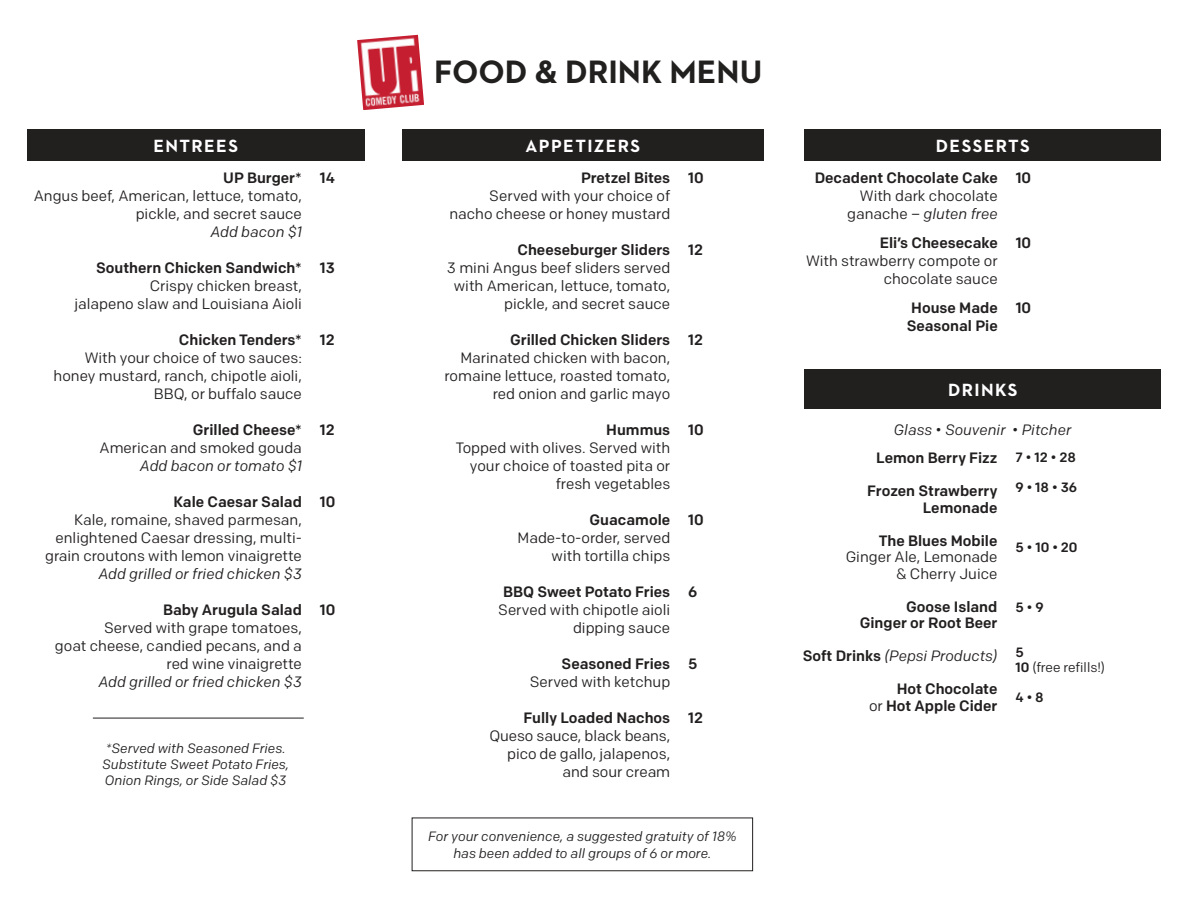
<style>
.page{position:relative;width:1188px;height:918px;background:#fff}
.page>*{position:absolute;margin:0;border:0;box-sizing:border-box;transform-origin:0 0}
.t1{font:700 33px "Neutraface 2 Text";color:#221f1f}
.t2{font:700 18px "Neutraface 2 Text";letter-spacing:.075em;color:#fff}
.t3{font:15px/18px "Colfax";color:#221f1f;text-align:right}
.t4{font:500 15px/16.5px "Colfax";color:#221f1f;text-align:right}
.t5{font:italic 15px "Colfax";color:#221f1f}
.t6{font:italic 13.5px/16.2px "Colfax";color:#221f1f}
.t7{font:500 13.5px "Colfax";color:#221f1f}
.t8{font:13.5px/15px "Colfax";color:#221f1f}
.s1{font-style:italic}
.s2{font-weight:500;font-style:normal}
.s3{font-weight:400}
.s4{font-weight:500}
</style>
<div class="page">
<img style="left:357px;top:35px;width:67px;height:75px">
<div style="left:402px;top:130px;width:362px;height:31px;background:#221f1f"></div>
<div style="left:805px;top:369px;width:356px;height:39px;background:#221f1f"></div>
<div style="left:27px;top:130px;width:338px;height:31px;background:#221f1f"></div>
<div style="left:805px;top:130px;width:356px;height:31px;background:#221f1f"></div>
<hr style="left:93px;top:718px;width:211px;height:1px;background:#221f1f">
<div style="left:412px;top:818px;width:341px;height:53px;border:1px solid #221f1f"></div>
<h1 class="t1" style="left:434px;top:52px;width:330px">FOOD &amp; DRINK MENU</h1>
<p class="t2" style="left:153px;top:136px;width:86px">ENTREES</p>
<p class="t2" style="left:936px;top:136px;width:95px">DESSERTS</p>
<p class="t4" style="left:815px;top:170px;width:185px">Decadent Chocolate Cake</p>
<p class="t3" style="left:847px;top:187px;width:152px">With dark chocolate ganache – <span class="s1">gluten free</span></p>
<p class="t4" style="left:880px;top:235px;width:119px">Eli’s Cheesecake</p>
<p class="t3" style="left:806px;top:252px;width:193px">With strawberry compote or chocolate sauce</p>
<p class="t4" style="left:907px;top:299px;width:93px;line-height:18px;text-align:center">House Made<br>Seasonal Pie</p>
<p class="t2" style="left:526px;top:136px;width:116px">APPETIZERS</p>
<p class="t4" style="left:581px;top:170px;width:91px">Pretzel Bites</p>
<p class="t3" style="left:449px;top:187px;width:222px">Served with your choice of nacho cheese or honey mustard</p>
<p class="t4" style="left:517px;top:242px;width:154px">Cheeseburger Sliders</p>
<p class="t3" style="left:447px;top:259px;width:225px">3 mini Angus beef sliders served with American, lettuce, tomato, pickle, and secret sauce</p>
<p class="t4" style="left:510px;top:332px;width:162px">Grilled Chicken Sliders</p>
<p class="t3" style="left:444px;top:349px;width:227px">Marinated chicken with bacon, romaine lettuce, roasted tomato, red onion and garlic mayo</p>
<p class="t4" style="left:606px;top:422px;width:66px">Hummus</p>
<p class="t3" style="left:456px;top:439px;width:216px">Topped with olives. Served with your choice of toasted pita or fresh vegetables</p>
<p class="t4" style="left:590px;top:512px;width:82px">Guacamole</p>
<p class="t3" style="left:518px;top:529px;width:154px">Made-to-order, served with tortilla chips</p>
<p class="t4" style="left:503px;top:584px;width:169px">BBQ Sweet Potato Fries</p>
<p class="t3" style="left:498px;top:601px;width:174px">Served with chipotle aioli dipping sauce</p>
<p class="t4" style="left:562px;top:656px;width:110px">Seasoned Fries</p>
<p class="t3" style="left:530px;top:673px;width:142px">Served with ketchup</p>
<p class="t4" style="left:523px;top:710px;width:148px">Fully Loaded Nachos</p>
<p class="t3" style="left:490px;top:727px;width:182px">Queso sauce, black beans, pico de gallo, jalapenos, and sour cream</p>
<p class="t4" style="left:688px;top:170px;width:17px">10</p>
<p class="t4" style="left:1016px;top:170px;width:17px">10</p>
<p class="t4" style="left:223px;top:170px;width:80px">UP Burger*</p>
<p class="t3" style="left:34px;top:187px;width:270px">Angus beef, American, lettuce, tomato, pickle, and secret sauce</p>
<p class="t5" style="left:210px;top:225px;width:93px">Add bacon $1</p>
<p class="t4" style="left:96px;top:260px;width:207px">Southern Chicken Sandwich*</p>
<p class="t3" style="left:75px;top:277px;width:229px">Crispy chicken breast,<br>jalapeno slaw and Louisiana Aioli</p>
<p class="t4" style="left:179px;top:332px;width:125px">Chicken Tenders*</p>
<p class="t3" style="left:54px;top:349px;width:250px">With your choice of two sauces: honey mustard, ranch, chipotle aioli,<br>BBQ, or buffalo sauce</p>
<p class="t4" style="left:193px;top:422px;width:111px">Grilled Cheese*</p>
<p class="t3" style="left:99px;top:439px;width:204px">American and smoked gouda</p>
<p class="t5" style="left:140px;top:459px;width:164px">Add bacon or tomato $1</p>
<p class="t4" style="left:173px;top:494px;width:130px">Kale Caesar Salad</p>
<p class="t3" style="left:45px;top:511px;width:258px">Kale, romaine, shaved parmesan, enlightened Caesar dressing, multi&shy;grain croutons with lemon vinaigrette</p>
<p class="t5" style="left:98px;top:567px;width:205px">Add grilled or fried chicken $3</p>
<p class="t4" style="left:163px;top:602px;width:140px">Baby Arugula Salad</p>
<p class="t3" style="left:55px;top:619px;width:248px">Served with grape tomatoes,<br>goat cheese, candied pecans, and a red wine vinaigrette</p>
<p class="t5" style="left:98px;top:675px;width:205px">Add grilled or fried chicken $3</p>
<p class="t4" style="left:320px;top:170px;width:17px">14</p>
<p class="t4" style="left:1016px;top:235px;width:17px">10</p>
<p class="t4" style="left:688px;top:242px;width:16px">12</p>
<p class="t4" style="left:320px;top:260px;width:17px">13</p>
<p class="t4" style="left:1016px;top:300px;width:17px">10</p>
<p class="t4" style="left:320px;top:332px;width:16px">12</p>
<p class="t4" style="left:688px;top:332px;width:16px">12</p>
<p class="t2" style="left:948px;top:379px;width:71px">DRINKS</p>
<p class="t5" style="left:894px;top:423px;width:179px">Glass • Souvenir • Pitcher</p>
<p class="t4" style="left:876px;top:450px;width:123px">Lemon Berry Fizz</p>
<p class="t4" style="left:867px;top:483px;width:132px">Frozen Strawberry<br>Lemonade</p>
<p class="t4" style="left:879px;top:533px;width:120px">The Blues Mobile</p>
<p class="t3" style="left:846px;top:549px;width:153px;line-height:16.5px">Ginger Ale, Lemonade &amp; Cherry Juice</p>
<p class="t4" style="left:860px;top:599px;width:139px">Goose Island<br>Ginger or Root Beer</p>
<p class="t5" style="left:803px;top:649px;width:196px"><span class="s2">Soft Drinks</span> (Pepsi Products)</p>
<p class="t4" style="left:869px;top:681px;width:130px">Hot Chocolate<br><span class="s3">or</span> Hot Apple Cider</p>
<p class="t4" style="left:320px;top:422px;width:16px">12</p>
<p class="t4" style="left:688px;top:422px;width:17px">10</p>
<p class="t7" style="left:1015px;top:451px;width:62px">7 • 12 • 28</p>
<p class="t7" style="left:1015px;top:481px;width:63px">9 • 18 • 36</p>
<p class="t4" style="left:320px;top:494px;width:17px">10</p>
<p class="t4" style="left:688px;top:512px;width:17px">10</p>
<p class="t7" style="left:1015px;top:541px;width:64px">5 • 10 • 20</p>
<p class="t4" style="left:688px;top:584px;width:11px">6</p>
<p class="t7" style="left:1015px;top:601px;width:30px">5 • 9</p>
<p class="t8" style="left:1015px;top:645px;width:91px"><span class="s4">5<br>10</span> (free refills!)</p>
<p class="t7" style="left:1015px;top:691px;width:30px">4 • 8</p>
<p class="t4" style="left:320px;top:602px;width:17px">10</p>
<p class="t4" style="left:688px;top:656px;width:11px">5</p>
<p class="t4" style="left:688px;top:710px;width:16px">12</p>
<p class="t6" style="left:102px;top:740px;width:188px">*Served with Seasoned Fries.<br>Substitute Sweet Potato Fries,<br>Onion Rings, or Side Salad $3</p>
<p class="t6" style="left:428px;top:829px;width:310px;text-align:center">For your convenience, a suggested gratuity of 18% has been added to all groups of 6 or more.</p>
</div>
